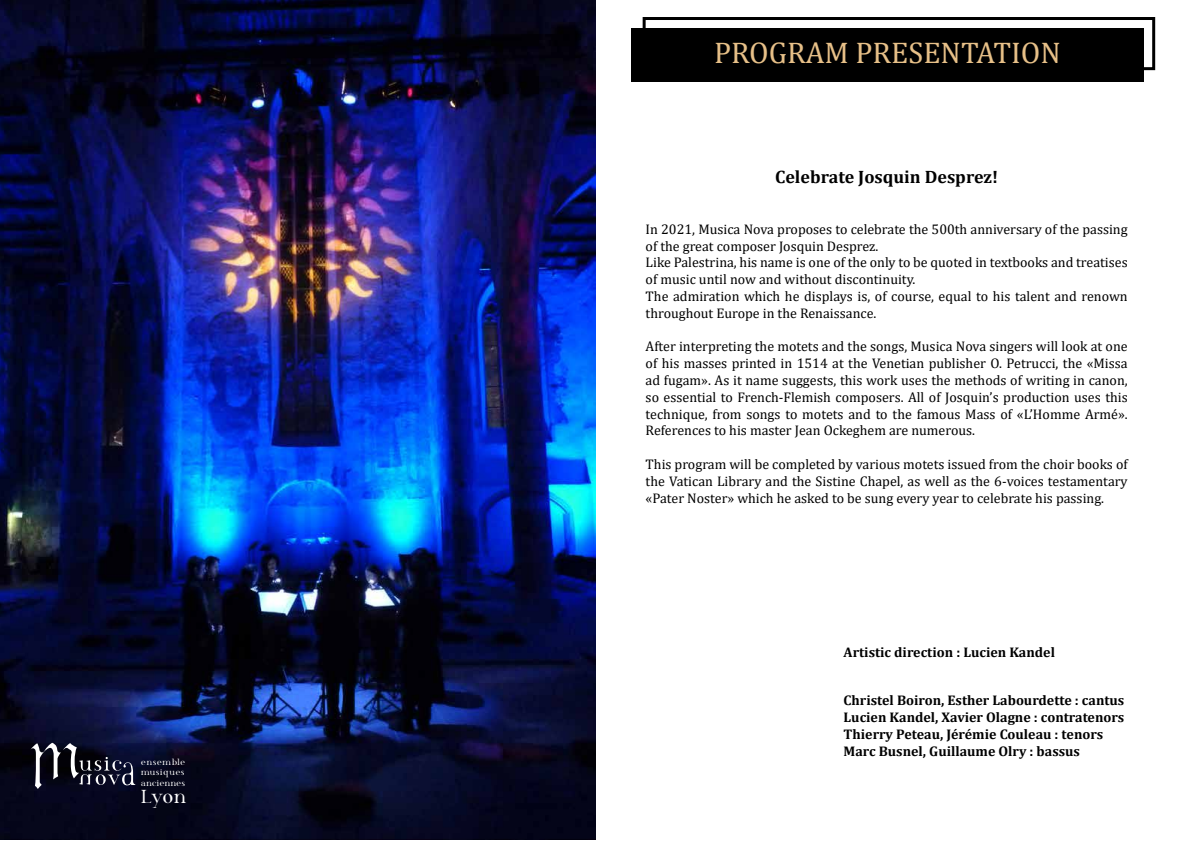
<style>
.page{position:relative;width:1191px;height:842px;background:#fff}
.page>*{position:absolute;margin:0;border:0;box-sizing:border-box;transform-origin:0 0}
.t1{font:30px "Cambria";color:#e7c088}
.t2{font:18.7px "Phosphorus Selenide";color:#fff}
.t3{font:700 18px "Cambria";color:#000}
.t4{font:14px/16.8px "Cambria";color:#000;text-align:justify}
.t5{font:700 14px/16.8px "Cambria";color:#000}
.t6{font:8.5px/10.2px "Phosphorus Selenide";letter-spacing:.025em;color:#fff;text-align:justify}
</style>
<div class="page">
<div style="left:631px;top:28px;width:512px;height:53px;background:#000"></div>
<div style="left:642px;top:17px;width:513px;height:53px;border:3px solid #000"></div>
<img style="left:0;top:0;width:595px;height:839px">
<svg style="left:30px;top:743px;width:105px;height:46px;background:#303142"></svg>
<p class="t6" style="left:141px;top:758px;width:46px">ensemble musiques anciennes</p>
<h2 class="t2" style="left:140px;top:788px;width:49px">Lyon</h2>
<h1 class="t1" style="left:714px;top:35px;width:348px">PROGRAM PRESENTATION</h1>
<p class="t3" style="left:775px;top:170px;width:224px">Celebrate Josquin Desprez!</p>
<p class="t4" style="left:645px;top:221px;width:483px;text-align:left">In 2021, Musica Nova proposes to celebrate the 500th anniversary of the passing of the great composer Josquin Desprez.<br>Like Palestrina, his name is one of the only to be quoted in textbooks and treatises of music until now and without discontinuity.<br>The admiration which he displays is, of course, equal to his talent and renown throughout Europe in the Renaissance.</p>
<p class="t4" style="left:645px;top:338px;width:483px">After interpreting the motets and the songs, Musica Nova singers will look at one of his masses printed in 1514 at the Venetian publisher O. Petrucci, the «Missa ad fugam». As it name suggests, this work uses the methods of writing in canon, so essential to French-Flemish composers. All of Josquin’s production uses this technique, from songs to motets and to the famous Mass of «L’Homme Armé».<br>References to his master Jean Ockeghem are numerous.</p>
<p class="t4" style="left:645px;top:456px;width:483px">This program will be completed by various motets issued from the choir books of the Vatican Library and the Sistine Chapel, as well as the 6-voices testamentary «Pater Noster» which he asked to be sung every year to celebrate his passing.</p>
<p class="t5" style="left:843px;top:645px;width:213px">Artistic direction : Lucien Kandel</p>
<p class="t5" style="left:843px;top:693px;width:282px">Christel Boiron, Esther Labourdette : cantus Lucien Kandel, Xavier Olagne : contratenors Thierry Peteau, Jérémie Couleau : tenors Marc Busnel, Guillaume Olry : bassus</p>
</div>
